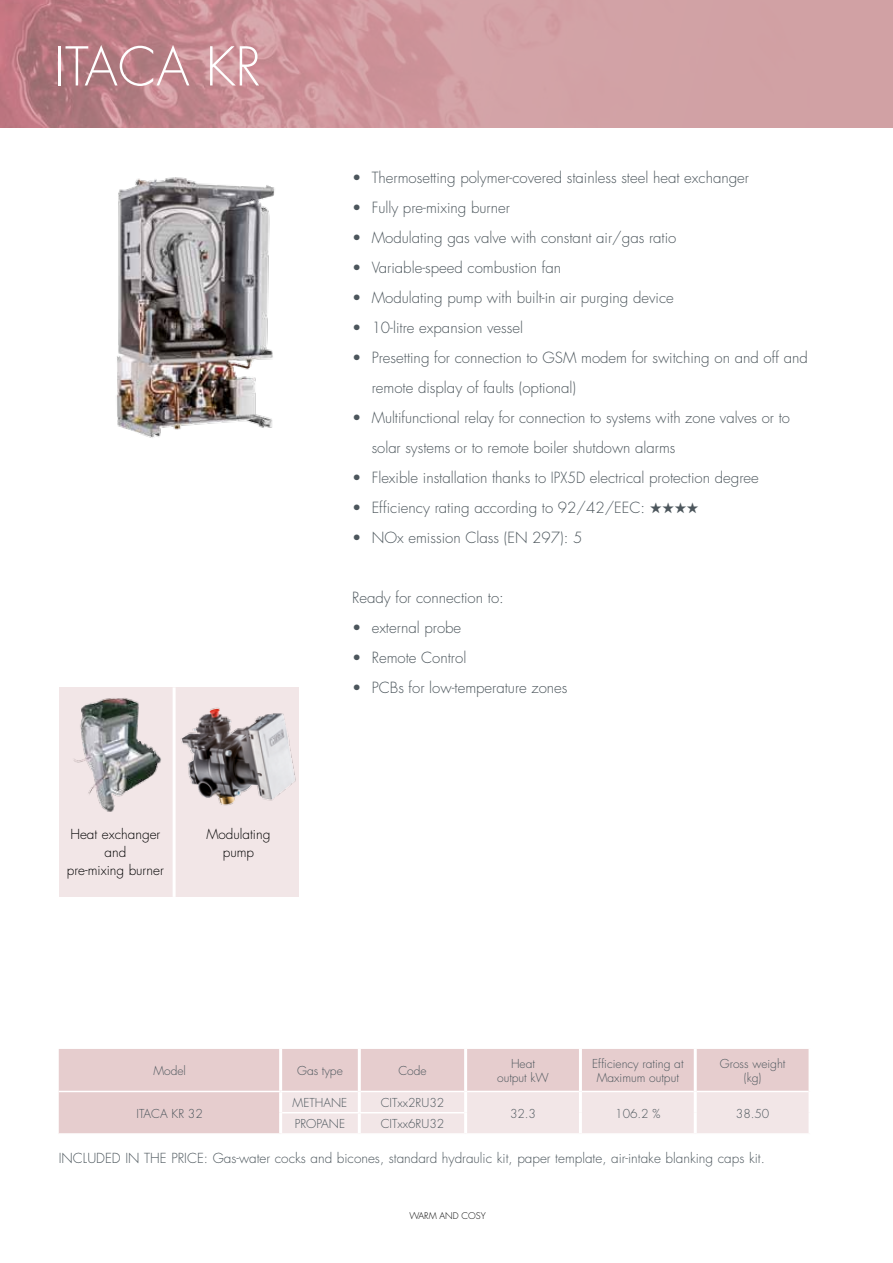
<style>
.page{position:relative;width:893px;height:1263px;background:#fff}
.page>*{position:absolute;margin:0;border:0;box-sizing:border-box;transform-origin:0 0}
.t1{font:300 52.05px "Futura Std";color:#fff}
.t2{font:300 15px/30px "Futura Std";color:#4c565c}
.t3{font:300 13.5px "Futura Std";color:#4c565c}
.t4{font:300 13.5px/18px "Futura Std";color:#000;text-align:center}
.t5{font:300 12px/13.5px "Futura Std";color:#4c565c;text-align:center}
.t6{font:300 9px "Futura Std";color:#000}
</style>
<div class="page">
<div style="left:0;top:0;width:893px;height:128px;background:#d1a1a4"></div>
<img style="left:0;top:0;width:553px;height:128px">
<div style="left:59px;top:1049px;width:749px;height:84px;background:#e6cdce"></div>
<div style="left:282px;top:1092px;width:526px;height:41px;background:#f2e6e7"></div>
<hr style="left:281px;top:1091px;width:77px;height:1px;background:#fff">
<hr style="left:361px;top:1091px;width:103px;height:1px;background:#fff">
<hr style="left:467px;top:1091px;width:112px;height:1px;background:#fff">
<hr style="left:582px;top:1091px;width:112px;height:1px;background:#fff">
<hr style="left:697px;top:1091px;width:111px;height:1px;background:#fff">
<hr style="left:279px;top:1049px;width:3px;height:42px;background:#fff">
<hr style="left:358px;top:1049px;width:3px;height:42px;background:#fff">
<hr style="left:464px;top:1049px;width:3px;height:42px;background:#fff">
<hr style="left:579px;top:1049px;width:3px;height:42px;background:#fff">
<hr style="left:694px;top:1049px;width:3px;height:42px;background:#fff">
<hr style="left:279px;top:1092px;width:3px;height:21px;background:#fff">
<hr style="left:358px;top:1091px;width:3px;height:21px;background:#fff">
<hr style="left:464px;top:1091px;width:3px;height:22px;background:#fff">
<hr style="left:579px;top:1091px;width:3px;height:22px;background:#fff">
<hr style="left:694px;top:1091px;width:3px;height:22px;background:#fff">
<hr style="left:579px;top:1113px;width:3px;height:20px;background:#fff">
<hr style="left:694px;top:1113px;width:3px;height:20px;background:#fff">
<hr style="left:279px;top:1113px;width:3px;height:20px;background:#fff">
<hr style="left:358px;top:1113px;width:3px;height:20px;background:#fff">
<hr style="left:464px;top:1113px;width:3px;height:20px;background:#fff">
<hr style="left:59px;top:1091px;width:222px;height:1px;background:#fff">
<hr style="left:282px;top:1112px;width:77px;height:1px;background:#fff">
<hr style="left:359px;top:1112px;width:105px;height:1px;background:#fff">
<svg style="left:808px;top:1049px;width:1px;height:42px"></svg>
<svg style="left:808px;top:1092px;width:1px;height:21px"></svg>
<svg style="left:808px;top:1113px;width:1px;height:20px"></svg>
<img style="left:116px;top:177px;width:159px;height:261px">
<div style="left:59px;top:687px;width:239px;height:210px;background:#f2e6e7"></div>
<img style="left:181px;top:707px;width:115px;height:99px">
<img style="left:74px;top:698px;width:87px;height:114px">
<hr style="left:173px;top:687px;width:3px;height:210px;background:#fff">
<h1 class="t1" style="left:54px;top:35px;width:208px">ITACA KR</h1>
<p class="t4" style="left:67px;top:825px;width:98px">Heat exchanger and<br>pre-mixing burner</p>
<p class="t4" style="left:206px;top:825px;width:65px">Modulating pump</p>
<p class="t2" style="left:352px;top:163px;width:398px">• Thermosetting polymer-covered stainless steel heat exchanger</p>
<p class="t2" style="left:352px;top:193px;width:159px">• Fully pre-mixing burner</p>
<p class="t2" style="left:352px;top:223px;width:326px">• Modulating gas valve with constant air/gas ratio</p>
<p class="t2" style="left:352px;top:253px;width:210px">• Variable-speed combustion fan</p>
<p class="t2" style="left:352px;top:283px;width:323px">• Modulating pump with built-in air purging device</p>
<p class="t2" style="left:352px;top:313px;width:172px">• 10-litre expansion vessel</p>
<p class="t2" style="left:372px;top:343px;width:438px;text-indent:-20px">• Presetting for connection to GSM modem for switching on and off and remote display of faults (optional)</p>
<p class="t2" style="left:372px;top:403px;width:420px;text-indent:-20px">• Multifunctional relay for connection to systems with zone valves or to solar systems or to remote boiler shutdown alarms</p>
<p class="t2" style="left:352px;top:463px;width:408px">• Flexible installation thanks to IPX5D electrical protection degree</p>
<p class="t2" style="left:352px;top:493px;width:348px">• Efficiency rating according to 92/42/EEC: ★★★★</p>
<p class="t2" style="left:352px;top:523px;width:232px">• NOx emission Class (EN 297): 5</p>
<p class="t2" style="left:352px;top:583px;width:153px">Ready for connection to:</p>
<p class="t2" style="left:352px;top:613px;width:111px">• external probe</p>
<p class="t2" style="left:352px;top:643px;width:116px">• Remote Control</p>
<p class="t2" style="left:352px;top:673px;width:217px">• PCBs for low-temperature zones</p>
<p class="t5" style="left:153px;top:1064px;width:34px">Model</p>
<p class="t5" style="left:297px;top:1064px;width:47px">Gas type</p>
<p class="t5" style="left:398px;top:1064px;width:30px">Code</p>
<p class="t5" style="left:497px;top:1058px;width:53px">Heat output kW</p>
<p class="t5" style="left:592px;top:1058px;width:93px">Efficiency rating at<br>Maximum output</p>
<p class="t5" style="left:720px;top:1058px;width:67px">Gross weight (kg)</p>
<p class="t5" style="left:137px;top:1107px;width:68px">ITACA KR 32</p>
<p class="t5" style="left:293px;top:1096px;width:56px">METHANE</p>
<p class="t5" style="left:381px;top:1096px;width:65px">CITxx2RU32</p>
<p class="t5" style="left:510px;top:1107px;width:28px">32.3</p>
<p class="t5" style="left:615px;top:1107px;width:47px">106.2 %</p>
<p class="t5" style="left:736px;top:1107px;width:35px">38.50</p>
<p class="t5" style="left:295px;top:1117px;width:52px">PROPANE</p>
<p class="t5" style="left:381px;top:1117px;width:65px">CITxx6RU32</p>
<p class="t3" style="left:59px;top:1149px;width:708px">INCLUDED IN THE PRICE: Gas-water cocks and bicones, standard hydraulic kit, paper template, air-intake blanking caps kit.</p>
<p class="t6" style="left:409px;top:1210px;width:78px">WARM AND COSY</p>
</div>
